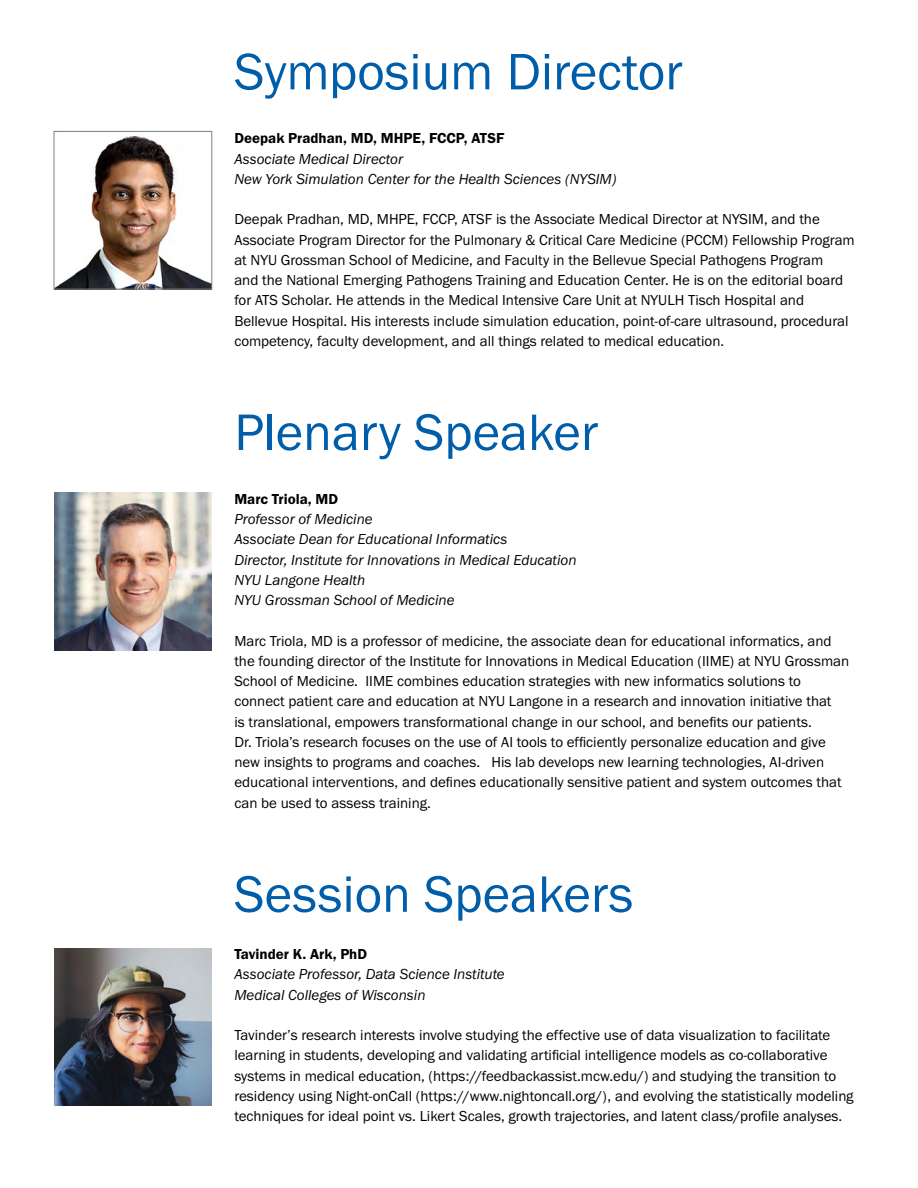
<style>
.page{position:relative;width:918px;height:1188px;background:#fff}
.page>*{position:absolute;margin:0;border:0;box-sizing:border-box;transform-origin:0 0}
.t1{font:52.95px "Franklin Gothic URW Boo";color:#005daa}
.t2{font:15px/20.2px "Franklin Gothic URW Boo";color:#000}
.t3{font:15px/20.2px "Franklin Gothic URW Boo Ita";color:#000}
.t4{font:15px "Franklin Gothic URW Dem";color:#000}
</style>
<div class="page">
<img style="left:56px;top:136px;width:154px;height:151px">
<div style="left:54px;top:131px;width:158px;height:158px;border:1px solid #808184"></div>
<img style="left:54px;top:492px;width:158px;height:158px">
<img style="left:54px;top:948px;width:158px;height:158px">
<h1 class="t1" style="left:234px;top:39px;width:450px">Symposium Director</h1>
<p class="t4" style="left:234px;top:129px;width:272px">Deepak Pradhan, MD, MHPE, FCCP, ATSF</p>
<p class="t3" style="left:234px;top:148px;width:384px">Associate Medical Director<br>New York Simulation Center for the Health Sciences (NYSIM)</p>
<p class="t2" style="left:234px;top:209px;width:622px">Deepak Pradhan, MD, MHPE, FCCP, ATSF is the Associate Medical Director at NYSIM, and the Associate Program Director for the Pulmonary &amp; Critical Care Medicine (PCCM) Fellowship Program at NYU Grossman School of Medicine, and Faculty in the Bellevue Special Pathogens Program<br>and the National Emerging Pathogens Training and Education Center. He is on the editorial board for ATS Scholar. He attends in the Medical Intensive Care Unit at NYULH Tisch Hospital and Bellevue Hospital. His interests include simulation education, point-of-care ultrasound, procedural competency, faculty development, and all things related to medical education.</p>
<h1 class="t1" style="left:234px;top:399px;width:365px">Plenary Speaker</h1>
<p class="t4" style="left:234px;top:490px;width:105px">Marc Triola, MD</p>
<p class="t3" style="left:234px;top:509px;width:344px">Professor of Medicine<br>Associate Dean for Educational Informatics<br>Director, Institute for Innovations in Medical Education NYU Langone Health<br>NYU Grossman School of Medicine</p>
<p class="t2" style="left:234px;top:630px;width:616px">Marc Triola, MD is a professor of medicine, the associate dean for educational informatics, and the founding director of the Institute for Innovations in Medical Education (IIME) at NYU Grossman School of Medicine. IIME combines education strategies with new informatics solutions to connect patient care and education at NYU Langone in a research and innovation initiative that<br>is translational, empowers transformational change in our school, and benefits our patients.<br>Dr. Triola’s research focuses on the use of AI tools to efficiently personalize education and give new insights to programs and coaches. His lab develops new learning technologies, AI-driven educational interventions, and defines educationally sensitive patient and system outcomes that can be used to assess training.</p>
<h1 class="t1" style="left:234px;top:861px;width:401px">Session Speakers</h1>
<p class="t4" style="left:234px;top:945px;width:134px">Tavinder K. Ark, PhD</p>
<p class="t3" style="left:234px;top:964px;width:272px">Associate Professor, Data Science Institute<br>Medical Colleges of Wisconsin</p>
<p class="t2" style="left:234px;top:1025px;width:621px">Tavinder’s research interests involve studying the effective use of data visualization to facilitate learning in students, developing and validating artificial intelligence models as co-collaborative systems in medical education, (https://feedbackassist.mcw.edu/) and studying the transition to residency using Night-onCall (https://www.nightoncall.org/), and evolving the statistically modeling techniques for ideal point vs. Likert Scales, growth trajectories, and latent class/profile analyses.</p>
</div>
